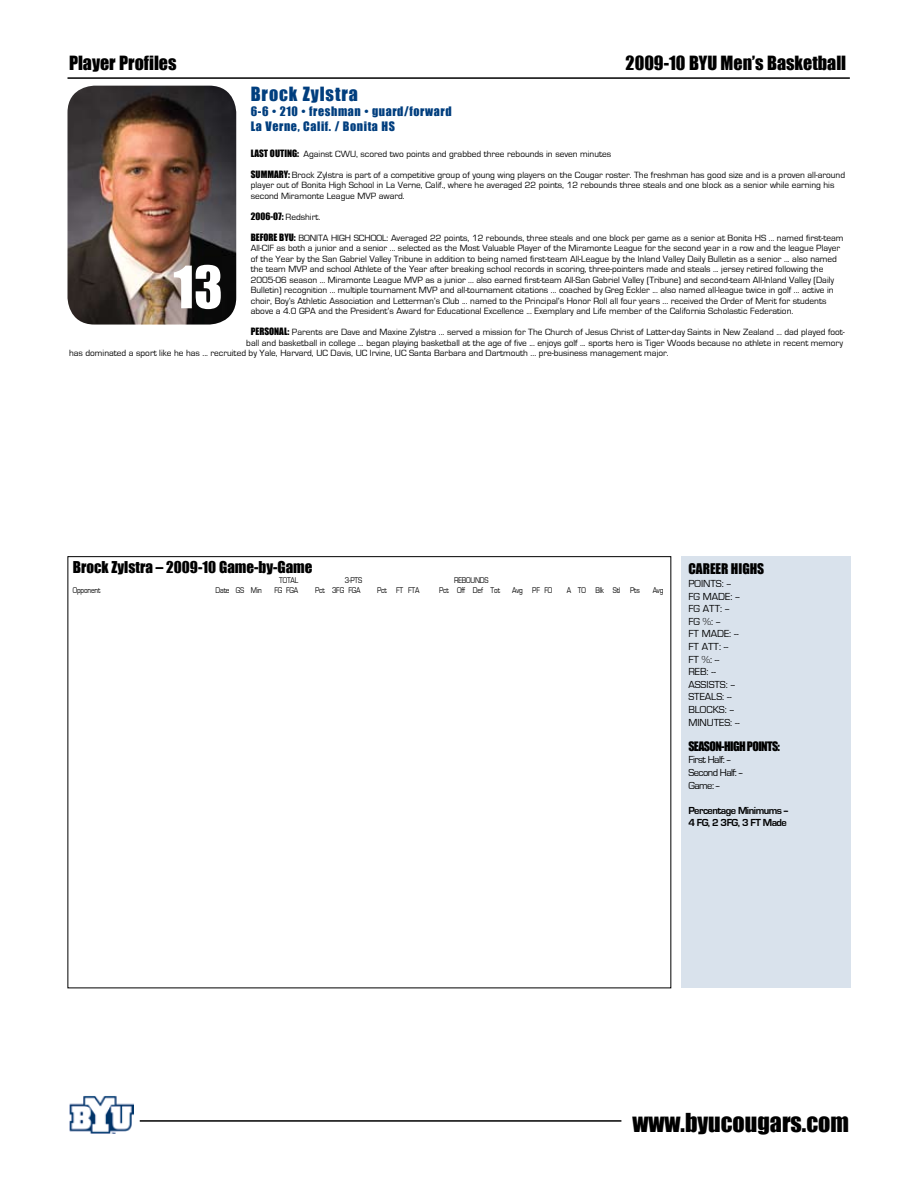
<style>
.page{position:relative;width:918px;height:1188px;background:#fff}
.page>*{position:absolute;margin:0;border:0;box-sizing:border-box;transform-origin:0 0}
.t1{font:54px "Impact";color:#fff}
.t2{font:24px "Impact";color:#000}
.t3{font:18px "Impact";color:#000}
.t4{font:18px "Impact";letter-spacing:.05em;color:#003e7e}
.t5{font:15px "Impact";color:#000}
.t6{font:13.5px "Impact";color:#000}
.t7{font:12px/15px "Impact";letter-spacing:.05em;color:#003e7e}
.t8{font:12px "Impact";letter-spacing:-.05em;color:#000}
.t9{font:10.5px/12.6px "Eurostile";color:#000}
.t10{font:700 10.5px/12.6px "Eurostile T";letter-spacing:-.05em;color:#000}
.t11{font:10.5px/12.6px "Eurostile T";letter-spacing:-.05em;color:#000}
.t12{font:9.3px/10.5px "Eurostile T";color:#000}
.t13{font:9.3px "Impact";color:#000}
.t14{font:8.55px "Eurostile T";letter-spacing:-.025em;color:#000;scale:.85 1}
.s1{font-family:"Impact"}
</style>
<div class="page">
<hr style="left:140px;top:1120px;width:481px;height:2px;background:#000">
<img style="left:69px;top:1096px;width:65px;height:38px">
<hr style="left:68px;top:77px;width:782px;height:2px;background:#000">
<div style="left:681px;top:556px;width:169px;height:432px;background:#d9e2ec"></div>
<img style="left:68px;top:86px;width:168px;height:239px">
<h3 class="t3" style="left:69px;top:49px;width:109px">Player Profiles</h3>
<h3 class="t3" style="left:626px;top:49px;width:222px">2009-10 BYU Men’s Basketball</h3>
<h3 class="t4" style="left:251px;top:80px;width:109px">Brock Zylstra</h3>
<p class="t7" style="left:251px;top:104px;width:202px">6-6 • 210 • freshman • guard/forward<br>La Verne, Calif. / Bonita HS</p>
<p class="t13" style="left:251px;top:146px;width:6px">LAST</p>
<p class="t12" style="left:270px;top:149px;width:343px"><span class="s1">OUTING:</span> Against CWU, scored two points and grabbed three rebounds in seven minutes</p>
<p class="t12" style="left:251px;top:170px;width:596px"><span class="s1">SUMMARY:</span> Brock Zylstra is part of a competitive group of young wing players on the Cougar roster. The freshman has good size and is a proven all-around player out of Bonita High School in La Verne, Calif., where he averaged 22 points, 12 rebounds three steals and one block as a senior while earning his second Miramonte League MVP award.</p>
<p class="t12" style="left:251px;top:212px;width:71px"><span class="s1">2006-07:</span> Redshirt.</p>
<p class="t12" style="left:251px;top:233px;width:594px"><span class="s1">Before BYU:</span> BONITA HIGH SCHOOL: Averaged 22 points, 12 rebounds, three steals and one block per game as a senior at Bonita HS ... named first-team All-CIF as both a junior and a senior ... selected as the Most Valuable Player of the Miramonte League for the second year in a row and the league Player of the Year by the San Gabriel Valley Tribune in addition to being named first-team All-League by the Inland Valley Daily Bulletin as a senior ... also named the team MVP and school Athlete of the Year after breaking school records in scoring, three-pointers made and steals ... jersey retired following the 2005-06 season ... Miramonte League MVP as a junior ... also earned first-team All-San Gabriel Valley (Tribune) and second-team All-Inland Valley (Daily Bulletin) recognition ... multiple tournament MVP and all-tournament citations ... coached by Greg Eckler ... also named all-league twice in golf ... active in choir, Boy’s Athletic Association and Letterman’s Club ... named to the Principal’s Honor Roll all four years ... received the Order of Merit for students above a 4.0 GPA and the President’s Award for Educational Excellence ... Exemplary and Life member of the California Scholastic Federation.</p>
<p class="t12" style="left:251px;top:327px;width:596px"><span class="s1">PERSONAL:</span> Parents are Dave and Maxine Zylstra ... served a mission for The Church of Jesus Christ of Latter-day Saints in New Zealand ... dad played foot-</p>
<p class="t12" style="left:246px;top:338px;width:598px">ball and basketball in college ... began playing basketball at the age of five ... enjoys golf ... sports hero is Tiger Woods because no athlete in recent memory</p>
<p class="t12" style="left:69px;top:348px;width:601px">has dominated a sport like he has ... recruited by Yale, Harvard, UC Davis, UC Irvine, UC Santa Barbara and Dartmouth ... pre-business management major.</p>
<h1 class="t1" style="left:174px;top:245px;width:51px">13</h1>
<h3 class="t5" style="left:73px;top:556px;width:241px">Brock Zylstra – 2009-10 Game-by-Game</h3>
<p class="t14" style="left:279px;top:576px;width:24px">TOTAL</p>
<p class="t14" style="left:345px;top:576px;width:22px">3-PTS</p>
<p class="t14" style="left:454px;top:576px;width:42px">REBOUNDS</p>
<p class="t14" style="left:73px;top:586px;width:34px">Opponent</p>
<p class="t14" style="left:216px;top:586px;width:56px">Date GS Min</p>
<p class="t14" style="left:274px;top:586px;width:30px">FG FGA</p>
<p class="t14" style="left:315px;top:586px;width:55px">Pct 3FG FGA</p>
<p class="t14" style="left:377px;top:586px;width:52px">Pct FT FTA</p>
<p class="t14" style="left:439px;top:586px;width:73px">Pct Off Def Tot</p>
<p class="t14" style="left:512px;top:586px;width:49px">Avg PF FO</p>
<p class="t14" style="left:567px;top:586px;width:88px">A TO Blk Stl Pts</p>
<p class="t14" style="left:653px;top:586px;width:14px">Avg</p>
<h3 class="t6" style="left:688px;top:559px;width:77px">CAREER HIGHS</h3>
<p class="t9" style="left:688px;top:577px;width:53px">POINTS: --<br>FG MADE: --<br>FG ATT: --<br>FG %: --<br>FT MADE: --<br>FT ATT: --<br>FT %: --<br>REB: --<br>ASSISTS: --<br>STEALS: --<br>BLOCKS: --<br>MINUTES: --</p>
<p class="t8" style="left:688px;top:737px;width:7px">SEASO</p>
<p class="t8" style="left:715px;top:737px;width:66px">N-HIGH POINTS:</p>
<p class="t11" style="left:688px;top:754px;width:56px">First Half: --<br>Second Half: --<br>Game: --</p>
<p class="t10" style="left:688px;top:804px;width:101px">Percentage Minimums --<br>4 FG, 2 3FG, 3 FT Made</p>
<h2 class="t2" style="left:632px;top:1104px;width:218px">www.byucougars.com</h2>
</div>
